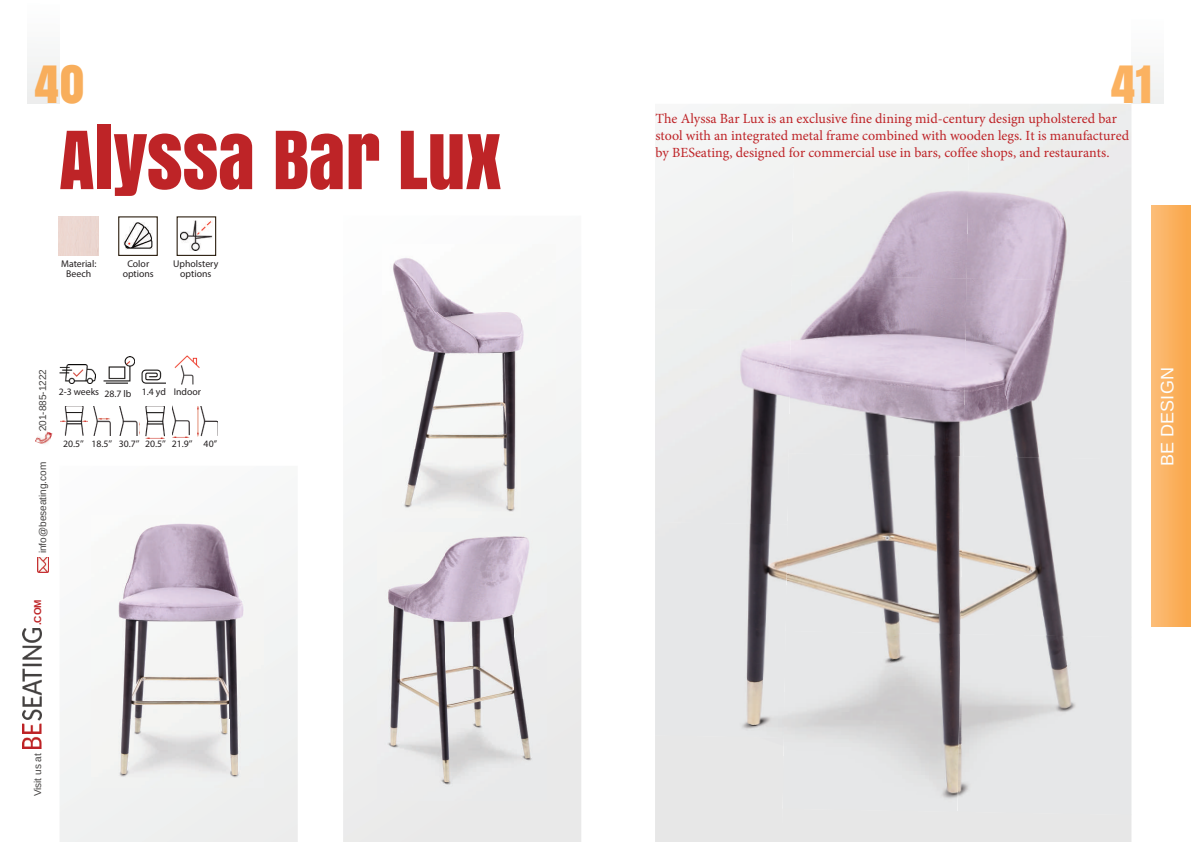
<style>
.page{position:relative;width:1191px;height:842px;background:#fff}
.page>*{position:absolute;margin:0;border:0;box-sizing:border-box;transform-origin:0 0}
.t1{font:75px "Anton";color:#be2427}
.t2{font:48px "Anton";color:#f8ae5c}
.t3{font:48px "Anton";color:#fbb261}
.t4{font:18px "Liberation Sans";color:#fcfefe}
.t5{font:14px/16.8px "Minion Pro";color:#be2327}
.t6{font:10px "Liberation Sans";color:#434140}
.t7{font:700 10px "Liberation Sans";color:#be2427}
.t8{font:9.8px/10px "Myriad Pro";color:#231f20;text-align:center}
</style>
<div class="page">
<div style="left:1131px;top:0;width:32px;height:104px;background:#f9f9f9"></div>
<div style="left:27px;top:0;width:33px;height:104px;background:#f5f6f6"></div>
<svg style="left:343px;top:354px;width:238px;height:488px"></svg>
<div style="left:60px;top:546px;width:238px;height:296px;background:#f0f1f1"></div>
<img style="left:22px;top:628px;width:20px;height:121px">
<div style="left:1151px;top:206px;width:40px;height:421px;background:linear-gradient(to right,#fcbd79,#f9a648)"></div>
<img style="left:35px;top:432px;width:17px;height:11px">
<img style="left:39px;top:429px;width:9px;height:15px">
<img style="left:37px;top:557px;width:11px;height:16px">
<img style="left:377px;top:532px;width:170px;height:268px">
<img style="left:383px;top:258px;width:172px;height:259px">
<img style="left:92px;top:523px;width:172px;height:264px">
<img style="left:970px;top:104px;width:161px;height:174px">
<img style="left:795px;top:104px;width:175px;height:174px">
<img style="left:966px;top:278px;width:165px;height:178px">
<img style="left:788px;top:275px;width:178px;height:181px">
<img style="left:655px;top:308px;width:136px;height:214px">
<img style="left:963px;top:456px;width:168px;height:178px">
<img style="left:785px;top:453px;width:178px;height:181px">
<img style="left:655px;top:522px;width:132px;height:213px">
<img style="left:960px;top:634px;width:171px;height:175px">
<img style="left:782px;top:631px;width:178px;height:178px">
<img style="left:197px;top:406px;width:21px;height:30px">
<img style="left:172px;top:405px;width:18px;height:32px">
<img style="left:146px;top:406px;width:18px;height:32px">
<img style="left:119px;top:406px;width:21px;height:30px">
<img style="left:142px;top:370px;width:23px;height:13px">
<img style="left:60px;top:364px;width:36px;height:19px">
<img style="left:93px;top:406px;width:18px;height:30px">
<img style="left:61px;top:406px;width:27px;height:30px">
<img style="left:103px;top:356px;width:31px;height:27px">
<img style="left:175px;top:355px;width:24px;height:29px">
<img style="left:181px;top:221px;width:31px;height:30px">
<img style="left:124px;top:222px;width:28px;height:27px">
<div style="left:118px;top:216px;width:40px;height:40px;border:1px solid #291c0d"></div>
<div style="left:177px;top:216px;width:39px;height:40px;border:1px solid #291c0d"></div>
<h2 class="t2" style="left:34px;top:47px;width:52px">40</h2>
<h2 class="t3" style="left:1110px;top:47px;width:43px">41</h2>
<h1 class="t1" style="left:60px;top:101px;width:443px">ALYSSA BAR LUX</h1>
<p class="t8" style="left:61px;top:258px;width:37px">Material:<br>Beech</p>
<p class="t8" style="left:123px;top:258px;width:33px">Color options</p>
<p class="t8" style="left:173px;top:258px;width:47px">Upholstery options</p>
<p class="t5" style="left:655px;top:110px;width:475px">The Alyssa Bar Lux is an exclusive fine dining mid-century design upholstered bar stool with an integrated metal frame combined with wooden legs. It is manufactured by BESeating, designed for commercial use in bars, coffee shops, and restaurants.</p>
<p class="t6" style="left:36px;top:431px;width:64px;rotate:-90deg">201-885-1222</p>
<p class="t6" style="left:36px;top:553px;width:93px;rotate:-90deg">info@beseating.com</p>
<p class="t8" style="left:59px;top:387px;width:144px">2-3 weeks 28.7 lb 1.4 yd Indoor</p>
<p class="t8" style="left:63px;top:439px;width:22px">20.5’’</p>
<p class="t8" style="left:91px;top:439px;width:22px">18.5’’</p>
<p class="t8" style="left:119px;top:439px;width:22px">30.7’’</p>
<p class="t8" style="left:145px;top:439px;width:22px">20.5’’</p>
<p class="t8" style="left:172px;top:439px;width:22px">21.9’’</p>
<p class="t8" style="left:204px;top:439px;width:15px">40’’</p>
<p class="t7" style="left:31px;top:625px;width:28px;rotate:-90deg">.COM</p>
<p class="t4" style="left:1155px;top:465px;width:100px;rotate:-90deg">BE DESIGN</p>
<p class="t6" style="left:31px;top:796px;width:45px;rotate:-90deg">Visit us at</p>
</div>
